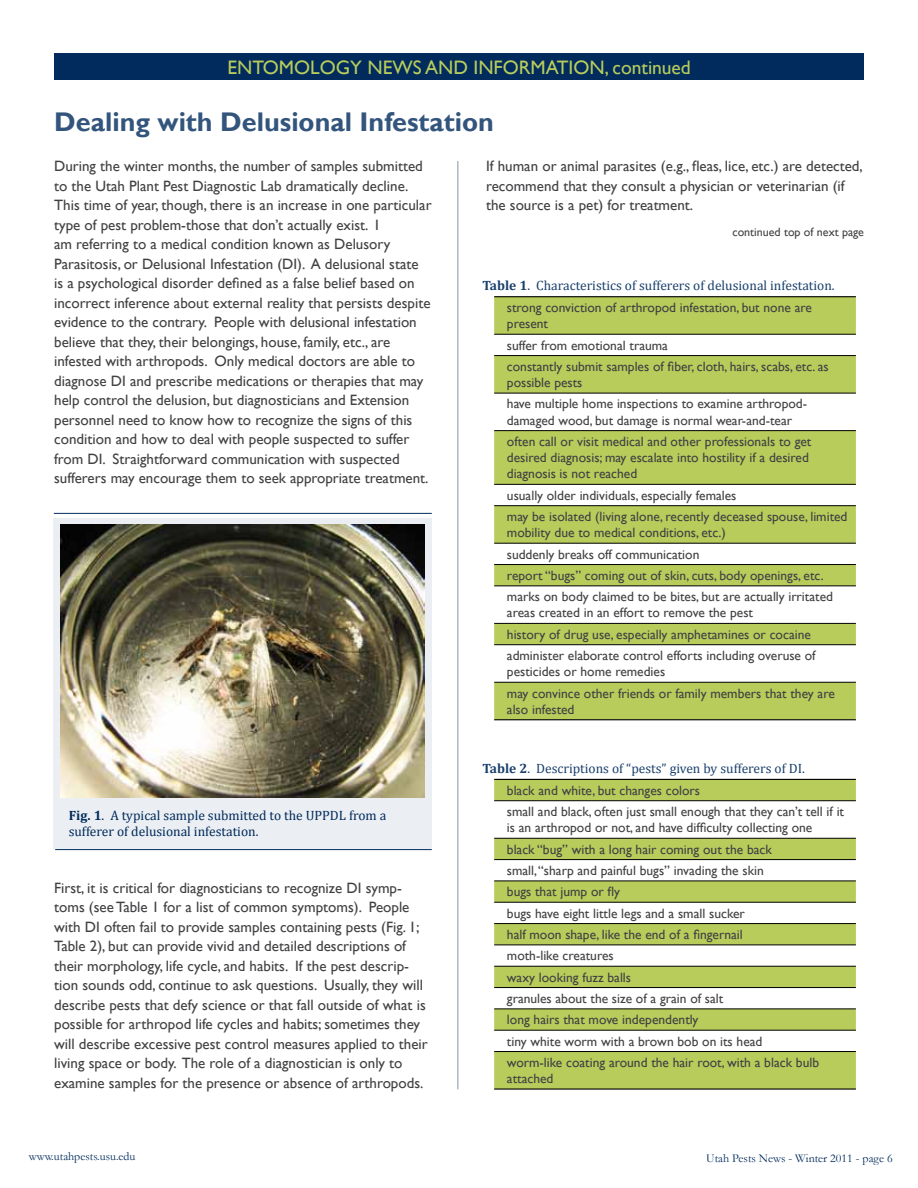
<style>
.page{position:relative;width:918px;height:1188px;background:#fff}
.page>*{position:absolute;margin:0;border:0;box-sizing:border-box;transform-origin:0 0}
.t1{font:700 27px "Gill Sans";color:#33557d}
.t2{font:19.5px "Gill Sans";color:#b8cc5c}
.t3{font:15px/19.5px "Gill Sans";color:#414042}
.t4{font:13.5px/21.3px "Gill Sans";color:#414042}
.t5{font:13.5px "Cambria";color:#1a406c}
.t6{font:13.5px/16.2px "Cambria";color:#002b5c}
.t7{font:12px "Garamond";color:#002b5c}
.t8{font:12px "Gill Sans";color:#414042}
.s1{font-weight:700}
</style>
<div class="page">
<hr style="left:458px;top:161px;width:1px;height:928px;background:#8095ad">
<div style="left:54px;top:53px;width:810px;height:27px;background:#002b5c"></div>
<div style="left:54px;top:519px;width:378px;height:330px;background:#ebeef2"></div>
<hr style="left:55px;top:849px;width:377px;height:1px;background:#002b5c">
<hr style="left:54px;top:513px;width:378px;height:1px;background:#002b5c">
<img style="left:60px;top:524px;width:364px;height:273px">
<svg style="left:494px;top:297px;width:362px;height:422px;fill:#b8cc5c"></svg>
<hr style="left:494px;top:296px;width:362px;height:1px;background:#000">
<hr style="left:494px;top:719px;width:362px;height:1px;background:#000">
<hr style="left:494px;top:334px;width:362px;height:1px;background:#000">
<hr style="left:494px;top:355px;width:362px;height:1px;background:#000">
<hr style="left:494px;top:393px;width:362px;height:1px;background:#000">
<hr style="left:494px;top:430px;width:362px;height:1px;background:#000">
<hr style="left:494px;top:484px;width:362px;height:1px;background:#000">
<hr style="left:494px;top:505px;width:362px;height:1px;background:#000">
<hr style="left:494px;top:543px;width:362px;height:1px;background:#000">
<hr style="left:494px;top:564px;width:362px;height:1px;background:#000">
<hr style="left:494px;top:586px;width:362px;height:1px;background:#000">
<hr style="left:494px;top:623px;width:362px;height:1px;background:#000">
<hr style="left:494px;top:644px;width:362px;height:1px;background:#000">
<hr style="left:494px;top:682px;width:362px;height:1px;background:#000">
<svg style="left:494px;top:780px;width:362px;height:308px;fill:#b8cc5c"></svg>
<hr style="left:494px;top:779px;width:362px;height:1px;background:#000">
<hr style="left:494px;top:1088px;width:362px;height:2px;background:#000">
<hr style="left:494px;top:800px;width:362px;height:1px;background:#000">
<hr style="left:494px;top:838px;width:362px;height:1px;background:#000">
<hr style="left:494px;top:859px;width:362px;height:1px;background:#000">
<hr style="left:494px;top:881px;width:362px;height:1px;background:#000">
<hr style="left:494px;top:902px;width:362px;height:1px;background:#000">
<hr style="left:494px;top:923px;width:362px;height:1px;background:#000">
<hr style="left:494px;top:945px;width:362px;height:1px;background:#000">
<hr style="left:494px;top:966px;width:362px;height:1px;background:#000">
<hr style="left:494px;top:987px;width:362px;height:1px;background:#000">
<hr style="left:494px;top:1009px;width:362px;height:1px;background:#000">
<hr style="left:494px;top:1030px;width:362px;height:1px;background:#000">
<hr style="left:494px;top:1051px;width:362px;height:1px;background:#000">
<h2 class="t2" style="left:227px;top:56px;width:15px">entomolog</h2>
<h2 class="t2" style="left:350px;top:56px;width:32px">y news</h2>
<h2 class="t2" style="left:425px;top:56px;width:15px">and</h2>
<h2 class="t2" style="left:473px;top:56px;width:13px">information</h2>
<h2 class="t2" style="left:605px;top:56px;width:88px">, continued</h2>
<h1 class="t1" style="left:54px;top:106px;width:441px">Dealing with Delusional Infestation</h1>
<p class="t3" style="left:54px;top:157px;width:379px">During the winter months, the number of samples submitted to the Utah Plant Pest Diagnostic Lab dramatically decline.<br>This time of year, though, there is an increase in one particular type of pest problem-those that don’t actually exist. I<br>am referring to a medical condition known as Delusory Parasitosis, or Delusional Infestation (DI). A delusional state<br>is a psychological disorder defined as a false belief based on incorrect inference about external reality that persists despite evidence to the contrary. People with delusional infestation believe that they, their belongings, house, family, etc., are infested with arthropods. Only medical doctors are able to diagnose DI and prescribe medications or therapies that may help control the delusion, but diagnosticians and Extension personnel need to know how to recognize the signs of this condition and how to deal with people suspected to suffer from DI. Straightforward communication with suspected sufferers may encourage them to seek appropriate treatment.</p>
<p class="t6" style="left:69px;top:807px;width:319px"><span class="s1">Fig. 1</span>. A typical sample submitted to the UPPDL from a sufferer of delusional infestation.</p>
<p class="t3" style="left:54px;top:878px;width:375px">First, it is critical for diagnosticians to recognize DI symp&shy;toms (see Table 1 for a list of common symptoms). People with DI often fail to provide samples containing pests (Fig. 1; Table 2), but can provide vivid and detailed descriptions of their morphology, life cycle, and habits. If the pest descrip&shy;tion sounds odd, continue to ask questions. Usually, they will describe pests that defy science or that fall outside of what is possible for arthropod life cycles and habits; sometimes they will describe excessive pest control measures applied to their living space or body. The role of a diagnostician is only to examine samples for the presence or absence of arthropods.</p>
<p class="t3" style="left:486px;top:157px;width:378px">If human or animal parasites (e.g., fleas, lice, etc.) are detected, recommend that they consult a physician or veterinarian (if the source is a pet) for treatment.</p>
<p class="t8" style="left:732px;top:225px;width:133px">continued top of next page</p>
<p class="t5" style="left:482px;top:278px;width:354px"><span class="s1">Table 1</span>. Characteristics of sufferers of delusional infestation.</p>
<p class="t4" style="left:507px;top:300px;width:307px;line-height:16.2px">strong conviction of arthropod infestation, but none are present</p>
<p class="t4" style="left:507px;top:335px;width:323px">suffer from emotional trauma<br>constantly submit samples of fiber, cloth, hairs, scabs, etc. as</p>
<p class="t4" style="left:507px;top:372px;width:302px">possible pests<br>have multiple home inspections to examine arthropod-</p>
<p class="t4" style="left:507px;top:410px;width:306px">damaged wood, but damage is normal wear-and-tear often call or visit medical and other professionals to get</p>
<p class="t4" style="left:507px;top:450px;width:304px;line-height:16.2px">desired diagnosis; may escalate into hostility if a desired diagnosis is not reached</p>
<p class="t4" style="left:507px;top:485px;width:342px">usually older individuals, especially females<br>may be isolated (living alone, recently deceased spouse, limited</p>
<p class="t4" style="left:507px;top:522px;width:328px">mobility due to medical conditions, etc.)<br>suddenly breaks off communication<br>report “bugs” coming out of skin, cuts, body openings, etc. marks on body claimed to be bites, but are actually irritated</p>
<p class="t4" style="left:507px;top:602px;width:310px">areas created in an effort to remove the pest<br>history of drug use, especially amphetamines or cocaine administer elaborate control efforts including overuse of</p>
<p class="t4" style="left:507px;top:661px;width:329px">pesticides or home remedies<br>may convince other friends or family members that they are</p>
<p class="t4" style="left:507px;top:699px;width:69px">also infested</p>
<p class="t5" style="left:482px;top:760px;width:324px"><span class="s1">Table 2</span>. Descriptions of “pests” given by sufferers of DI.</p>
<p class="t4" style="left:507px;top:780px;width:339px">black and white, but changes colors<br>small and black, often just small enough that they can’t tell if it</p>
<p class="t4" style="left:507px;top:817px;width:314px">is an arthropod or not, and have difficulty collecting one black “bug” with a long hair coming out the back<br>small, “sharp and painful bugs” invading the skin<br>bugs that jump or fly<br>bugs have eight little legs and a small sucker<br>half moon shape, like the end of a fingernail<br>moth-like creatures<br>waxy looking fuzz balls<br>granules about the size of a grain of salt<br>long hairs that move independently<br>tiny white worm with a brown bob on its head worm-like coating around the hair root, with a black bulb</p>
<p class="t4" style="left:507px;top:1068px;width:48px">attached</p>
<p class="t7" style="left:29px;top:1148px;width:108px">www.utahpests.usu.edu</p>
<p class="t7" style="left:706px;top:1150px;width:188px">Utah Pests News - Winter 2011 - page 6</p>
</div>
